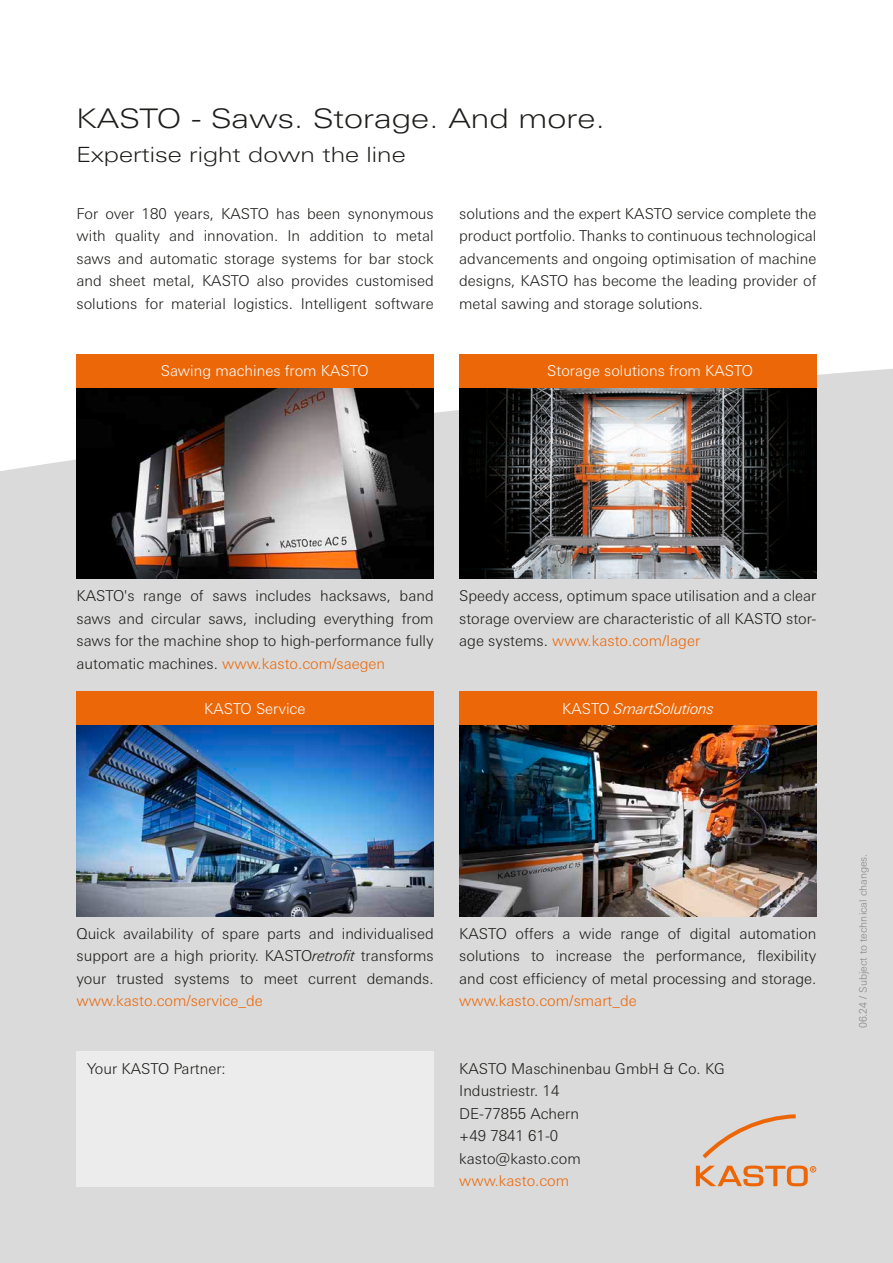
<style>
.page{position:relative;width:893px;height:1263px;background:#fff}
.page>*{position:absolute;margin:0;border:0;box-sizing:border-box;transform-origin:0 0}
.t1{font:300 expanded 27px "Univers Next Pro";color:#1d1d1b}
.t2{font:300 expanded 21px "Univers Next Pro";color:#1d1d1b}
.t3{font:300 15px/22.5px "Univers Next Pro";color:#1d1d1b;text-align:justify}
.t4{font:300 15px "Univers Next Pro";color:#fff}
.t5{font:300 15px "Univers Next Pro";color:#ec6708}
.t6{font:italic 300 15px "Univers Next Pro";color:#fff}
.t7{font:300 10.5px "Univers Next Pro";color:#878787}
.s1{color:#ec6708}
.s2{font-style:normal}
.s3{font-style:italic}
</style>
<div class="page">
<div style="left:0;top:354px;width:893px;height:909px;background:#dadada"></div>
<img style="left:77px;top:388px;width:357px;height:191px">
<img style="left:459px;top:388px;width:357px;height:191px">
<img style="left:77px;top:725px;width:357px;height:191px">
<img style="left:459px;top:725px;width:357px;height:191px">
<div style="left:77px;top:1051px;width:357px;height:135px;background:#ececec"></div>
<svg style="left:702px;top:1114px;width:94px;height:44px;background:#dbcec5"></svg>
<svg style="left:696px;top:1165px;width:120px;height:21px;background:#e0ad89"></svg>
<div style="left:459px;top:691px;width:357px;height:34px;background:#ec6708"></div>
<div style="left:459px;top:354px;width:357px;height:34px;background:#ec6708"></div>
<div style="left:77px;top:691px;width:357px;height:34px;background:#ec6708"></div>
<div style="left:77px;top:354px;width:357px;height:34px;background:#ec6708"></div>
<h1 class="t1" style="left:77px;top:103px;width:530px">KASTO - Saws. Storage. And more.</h1>
<h2 class="t2" style="left:77px;top:142px;width:331px">Expertise right down the line</h2>
<p class="t3" style="left:77px;top:202px;width:359px">For over 180 years, KASTO has been synonymous with quality and innovation. In addition to metal saws and automatic storage systems for bar stock and sheet metal, KASTO also provides customised solutions for material logistics. Intelligent software</p>
<p class="t4" style="left:161px;top:362px;width:209px">Sawing machines from KASTO</p>
<p class="t3" style="left:459px;top:202px;width:359px">solutions and the expert KASTO service complete the product portfolio. Thanks to continuous technological advancements and ongoing optimisation of machine designs, KASTO has become the leading provider of metal sawing and storage solutions.</p>
<p class="t4" style="left:547px;top:362px;width:207px">Storage solutions from KASTO</p>
<p class="t3" style="left:77px;top:585px;width:359px">KASTO's range of saws includes hacksaws, band saws and circular saws, including everything from saws for the machine shop to high-performance fully automatic machines. <span class="s1">www.kasto.com/saegen</span></p>
<p class="t3" style="left:459px;top:585px;width:359px">Speedy access, optimum space utilisation and a clear storage overview are characteristic of all KASTO stor&shy;age systems. <span class="s1">www.kasto.com/lager</span></p>
<p class="t4" style="left:204px;top:700px;width:103px">KASTO Service</p>
<p class="t6" style="left:562px;top:700px;width:153px"><span class="s2">KASTO</span> SmartSolutions</p>
<p class="t3" style="left:77px;top:922px;width:359px">Quick availability of spare parts and individualised support are a high priority. KASTO<span class="s3">retrofit</span> transforms your trusted systems to meet current demands.</p>
<p class="t5" style="left:77px;top:992px;width:188px">www.kasto.com/service_de</p>
<p class="t3" style="left:87px;top:1057px;width:140px">Your KASTO Partner:</p>
<p class="t3" style="left:459px;top:922px;width:359px">KASTO offers a wide range of digital automation solutions to increase the performance, flexibility and cost efficiency of metal processing and storage.</p>
<p class="t5" style="left:459px;top:992px;width:179px">www.kasto.com/smart_de</p>
<p class="t3" style="left:459px;top:1057px;width:267px;text-align:left">KASTO Maschinenbau GmbH &amp; Co. KG<br>Industriestr. 14<br>DE-77855 Achern<br>+49 7841 61-0<br>kasto@kasto.com</p>
<p class="t5" style="left:459px;top:1172px;width:112px">www.kasto.com</p>
<p class="t7" style="left:857px;top:1028px;width:176px;rotate:-90deg">06.24 / Subject to technical changes.</p>
</div>
